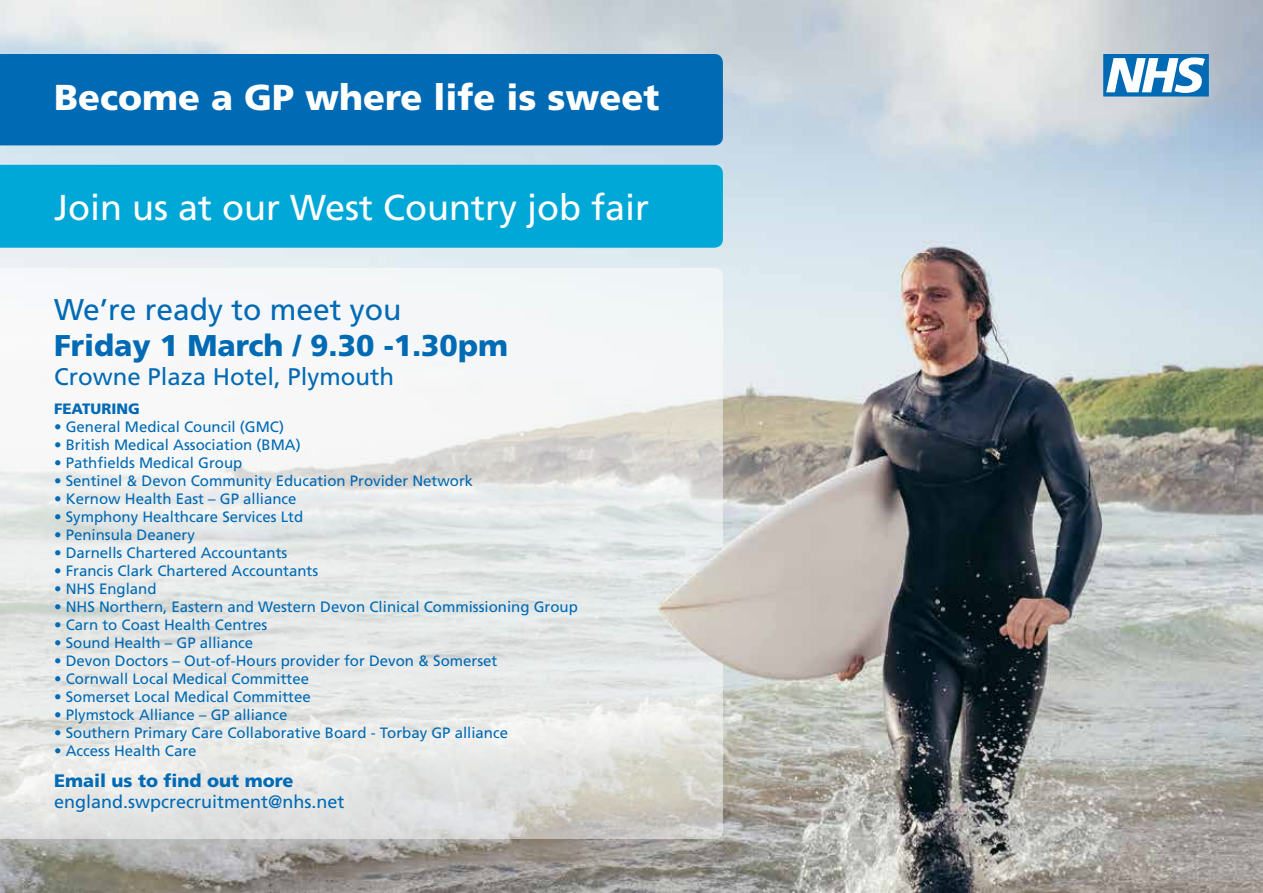
<style>
.page{position:relative;width:1263px;height:893px;background:#fff}
.page>*{position:absolute;margin:0;border:0;box-sizing:border-box;transform-origin:0 0}
.t1{font:36px "Frutiger LT Std";color:#fff}
.t2{font:900 36px "Frutiger LT Std";color:#fff}
.t3{font:900 30px "Frutiger LT Std";color:#006ab4}
.t4{font:30px "Frutiger LT Std";color:#006ab4}
.t5{font:24px "Frutiger LT Std";color:#006ab4}
.t6{font:18px "Frutiger LT Std";color:#006ab4}
.t7{font:900 18px "Frutiger LT Std";color:#006ab4}
.t8{font:15px "Frutiger LT Std";color:#006ab4}
.t9{font:900 15px "Frutiger LT Std";color:#006ab4}
</style>
<div class="page">
<img style="left:0;top:0;width:1263px;height:893px">
<svg style="left:0;top:268px;width:723px;height:571px"></svg>
<div style="left:0;top:54px;width:723px;height:91px;background:#006ab4"></div>
<div style="left:0;top:165px;width:723px;height:83px;background:#00a8d7"></div>
<svg style="left:1103px;top:54px;width:106px;height:43px"></svg>
<h1 class="t2" style="left:54px;top:75px;width:607px">Become a GP where life is sweet</h1>
<h1 class="t1" style="left:54px;top:186px;width:597px">Join us at our West Country job fair</h1>
<h2 class="t4" style="left:54px;top:292px;width:349px">We’re ready to meet you</h2>
<h2 class="t3" style="left:54px;top:327px;width:455px">Friday 1 March / 9.30 -1.30pm</h2>
<h3 class="t5" style="left:54px;top:362px;width:342px">Crowne Plaza Hotel, Plymouth</h3>
<p class="t9" style="left:54px;top:399px;width:87px">FEATURING</p>
<p class="t8" style="left:54px;top:418px;width:232px">• General Medical Council (GMC)</p>
<p class="t8" style="left:54px;top:436px;width:248px">• British Medical Association (BMA)</p>
<p class="t8" style="left:54px;top:454px;width:190px">• Pathfields Medical Group</p>
<p class="t8" style="left:54px;top:472px;width:421px">• Sentinel &amp; Devon Community Education Provider Network</p>
<p class="t8" style="left:54px;top:490px;width:244px">• Kernow Health East – GP alliance</p>
<p class="t8" style="left:54px;top:508px;width:251px">• Symphony Healthcare Services Ltd</p>
<p class="t8" style="left:54px;top:526px;width:142px">• Peninsula Deanery</p>
<p class="t8" style="left:54px;top:544px;width:235px">• Darnells Chartered Accountants</p>
<p class="t8" style="left:54px;top:562px;width:266px">• Francis Clark Chartered Accountants</p>
<p class="t8" style="left:54px;top:580px;width:104px">• NHS England</p>
<p class="t8" style="left:54px;top:598px;width:525px">• NHS Northern, Eastern and Western Devon Clinical Commissioning Group</p>
<p class="t8" style="left:54px;top:616px;width:215px">• Carn to Coast Health Centres</p>
<p class="t8" style="left:54px;top:634px;width:201px">• Sound Health – GP alliance</p>
<p class="t8" style="left:54px;top:652px;width:445px">• Devon Doctors – Out-of-Hours provider for Devon &amp; Somerset</p>
<p class="t8" style="left:54px;top:670px;width:257px">• Cornwall Local Medical Committee</p>
<p class="t8" style="left:54px;top:688px;width:258px">• Somerset Local Medical Committee</p>
<p class="t8" style="left:54px;top:706px;width:235px">• Plymstock Alliance – GP alliance</p>
<p class="t8" style="left:54px;top:724px;width:456px">• Southern Primary Care Collaborative Board - Torbay GP alliance</p>
<p class="t8" style="left:54px;top:742px;width:144px">• Access Health Care</p>
<p class="t7" style="left:54px;top:769px;width:241px">Email us to find out more</p>
<p class="t6" style="left:54px;top:791px;width:292px">england.swpcrecruitment@nhs.net</p>
</div>
